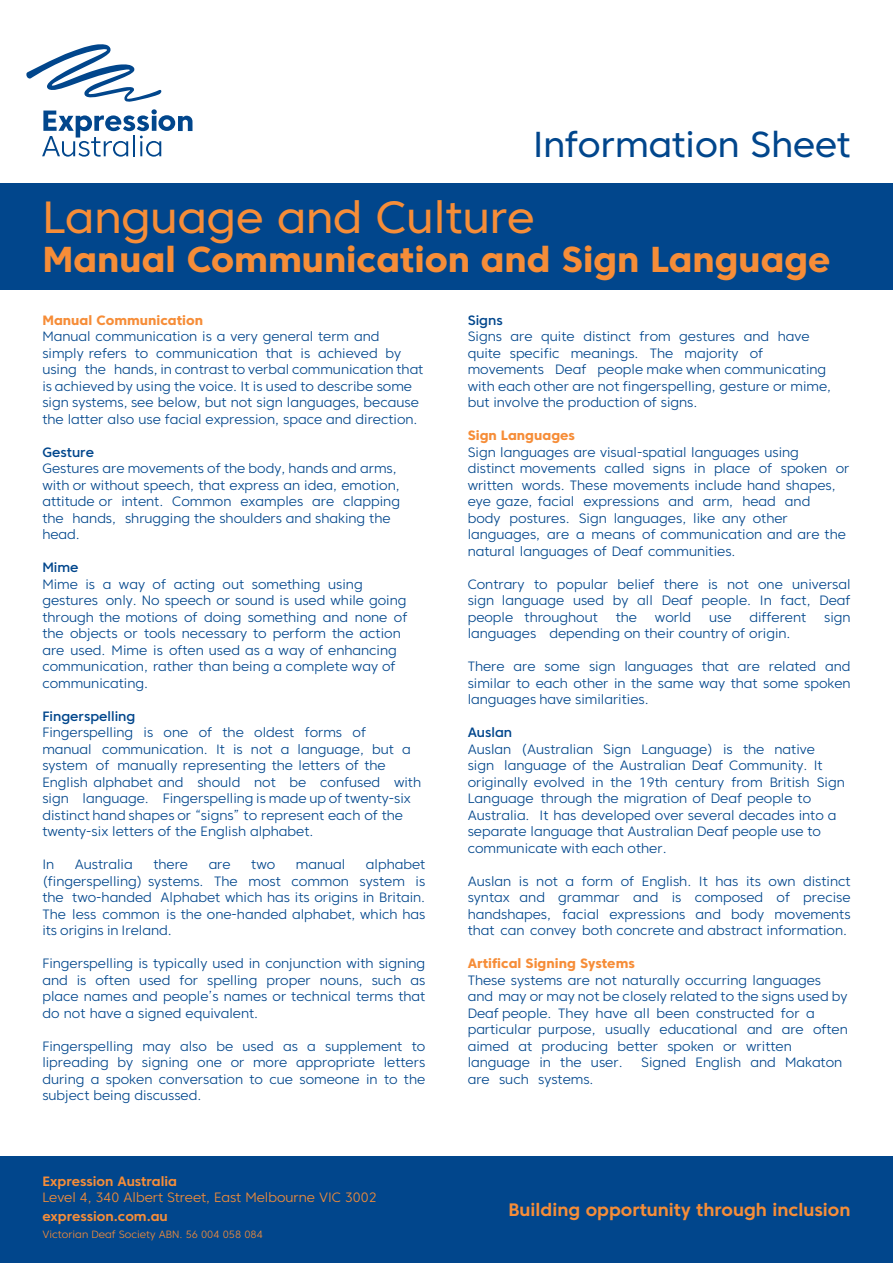
<style>
.page{position:relative;width:893px;height:1263px;background:#fff}
.page>*{position:absolute;margin:0;border:0;box-sizing:border-box;transform-origin:0 0}
.t1{font:45px "Core Sans C 45";color:#f68d38}
.t2{font:800 36px "Core Sans C 75";color:#f68d38}
.t3{font:36px "Core Sans C 45";color:#01468c}
.t4{font:700 18px "Core Sans C 65";color:#f68d38}
.t5{font:300 13.5px/16.5px "Core Sans C 35";color:#01468c}
.t6{font:800 13.5px "Core Sans C 75";color:#f68d38}
.t7{font:300 13.5px "Core Sans C 35";color:#f68d38}
.t8{font:700 13.5px "Core Sans C 65";color:#f68d38}
.t9{font:500 13.5px "Core Sans C 55";color:#01468c}
.t10{font:300 10.5px "Core Sans C 35";color:#f68d38}
</style>
<div class="page">
<div style="left:0;top:183px;width:893px;height:106px;background:#01468c"></div>
<div style="left:0;top:1157px;width:893px;height:106px;background:#01468c"></div>
<svg style="left:26px;top:44px;width:136px;height:58px"></svg>
<svg style="left:42px;top:109px;width:150px;height:48px"></svg>
<h2 class="t3" style="left:533px;top:122px;width:319px">Information Sheet</h2>
<h1 class="t1" style="left:43px;top:190px;width:494px">Language and Culture</h1>
<h2 class="t2" style="left:43px;top:237px;width:789px">Manual Communication and Sign Language</h2>
<p class="t6" style="left:42px;top:312px;width:162px">Manual Communication</p>
<p class="t5" style="left:42px;top:328px;width:383px">Manual communication is a very general term and simply refers to communication that is achieved by using the hands, in contrast to verbal communication that is achieved by using the voice. It is used to describe some sign systems, see below, but not sign languages, because the latter also use facial expression, space and direction.</p>
<p class="t9" style="left:42px;top:444px;width:53px">Gesture</p>
<p class="t5" style="left:42px;top:460px;width:359px">Gestures are movements of the body, hands and arms, with or without speech, that express an idea, emotion, attitude or intent. Common examples are clapping the hands, shrugging the shoulders and shaking the head.</p>
<p class="t9" style="left:42px;top:559px;width:38px">Mime</p>
<p class="t5" style="left:42px;top:576px;width:366px">Mime is a way of acting out something using gestures only. No speech or sound is used while going through the motions of doing something and none of the objects or tools necessary to perform the action are used. Mime is often used as a way of enhancing communication, rather than being a complete way of communicating.</p>
<p class="t9" style="left:42px;top:708px;width:95px">Fingerspelling</p>
<p class="t5" style="left:42px;top:724px;width:380px">Fingerspelling is one of the oldest forms of<br>manual communication. It is not a language, but a system of manually representing the letters of the English alphabet and should not be confused with sign language. Fingerspelling is made up of twenty-six distinct hand shapes or “signs” to represent each of the twenty-six letters of the English alphabet.</p>
<p class="t5" style="left:42px;top:856px;width:13px">In</p>
<p class="t5" style="left:75px;top:856px;width:59px">Australia</p>
<p class="t5" style="left:153px;top:856px;width:36px">there</p>
<p class="t5" style="left:209px;top:856px;width:24px">are</p>
<p class="t5" style="left:251px;top:856px;width:25px">two</p>
<p class="t5" style="left:296px;top:856px;width:51px">manual</p>
<p class="t9" style="left:468px;top:312px;width:37px">Signs</p>
<p class="t5" style="left:468px;top:328px;width:365px">Signs are quite distinct from gestures and have quite specific meanings. The majority of movements Deaf people make when communicating with each other are not fingerspelling, gesture or mime, but involve the production of signs.</p>
<p class="t6" style="left:468px;top:427px;width:109px">Sign Languages</p>
<p class="t5" style="left:468px;top:444px;width:383px">Sign languages are visual-spatial languages using distinct movements called signs in place of spoken or written words. These movements include hand shapes, eye gaze, facial expressions and arm, head and<br>body postures. Sign languages, like any other languages, are a means of communication and are the natural languages of Deaf communities.</p>
<p class="t5" style="left:468px;top:576px;width:384px;text-align:justify">Contrary to popular belief there is not one universal sign language used by all Deaf people. In fact, Deaf people throughout</p>
<p class="t5" style="left:616px;top:609px;width:23px">the</p>
<p class="t5" style="left:655px;top:609px;width:38px">world</p>
<p class="t5" style="left:709px;top:609px;width:24px">use</p>
<p class="t5" style="left:749px;top:609px;width:58px">different</p>
<p class="t5" style="left:824px;top:609px;width:28px">sign</p>
<p class="t5" style="left:468px;top:625px;width:324px">languages depending on their country of origin.</p>
<p class="t5" style="left:468px;top:658px;width:384px;text-align:justify">There are some sign languages that are related and similar to each other in the same way that some spoken languages have similarities.</p>
<p class="t9" style="left:468px;top:724px;width:46px">Auslan</p>
<p class="t5" style="left:468px;top:741px;width:379px">Auslan (Australian Sign Language) is the native sign language of the Australian Deaf Community. It originally evolved in the 19th century from British Sign Language through the migration of Deaf people to Australia. It has developed over several decades into a separate language that Australian Deaf people use to communicate with each other.</p>
<p class="t5" style="left:468px;top:873px;width:384px;text-align:justify">Auslan is not a form of English. It has its own distinct syntax and grammar and is composed of precise handshapes, facial expressions and body movements that can convey both concrete and abstract information.</p>
<p class="t6" style="left:468px;top:955px;width:169px">Artifical Signing Systems</p>
<p class="t5" style="left:468px;top:972px;width:382px">These systems are not naturally occurring languages and may or may not be closely related to the signs used by Deaf people. They have all been constructed for a particular purpose, usually educational and are often aimed at producing better spoken or written language in the user.</p>
<p class="t5" style="left:42px;top:856px;width:384px;text-align:justify;text-indent:323px">alphabet (fingerspelling) systems. The most common system is the two-handed Alphabet which has its origins in Britain.<br>The less common is the one-handed alphabet, which has its origins in Ireland.</p>
<p class="t5" style="left:42px;top:955px;width:384px;text-align:justify">Fingerspelling is typically used in conjunction with signing and is often used for spelling proper nouns, such as place names and people’s names or technical terms that do not have a signed equivalent.</p>
<p class="t5" style="left:42px;top:1038px;width:384px;text-align:justify">Fingerspelling may also be used as a supplement to lipreading by signing one or more appropriate letters during a spoken conversation to cue someone in to the subject being discussed.</p>
<p class="t5" style="left:641px;top:1054px;width:202px">Signed English and Makaton</p>
<p class="t5" style="left:468px;top:1071px;width:127px">are such systems.</p>
<p class="t8" style="left:43px;top:1172px;width:136px">Expression Australia</p>
<p class="t7" style="left:43px;top:1189px;width:336px">Level 4, 340 Albert Street, East Melbourne VIC 3002</p>
<p class="t8" style="left:43px;top:1207px;width:127px">expression.com.au</p>
<p class="t10" style="left:43px;top:1228px;width:222px">Victorian Deaf Society ABN. 56 004 058 084</p>
<h3 class="t4" style="left:508px;top:1199px;width:343px">Building opportunity through inclusion</h3>
</div>
